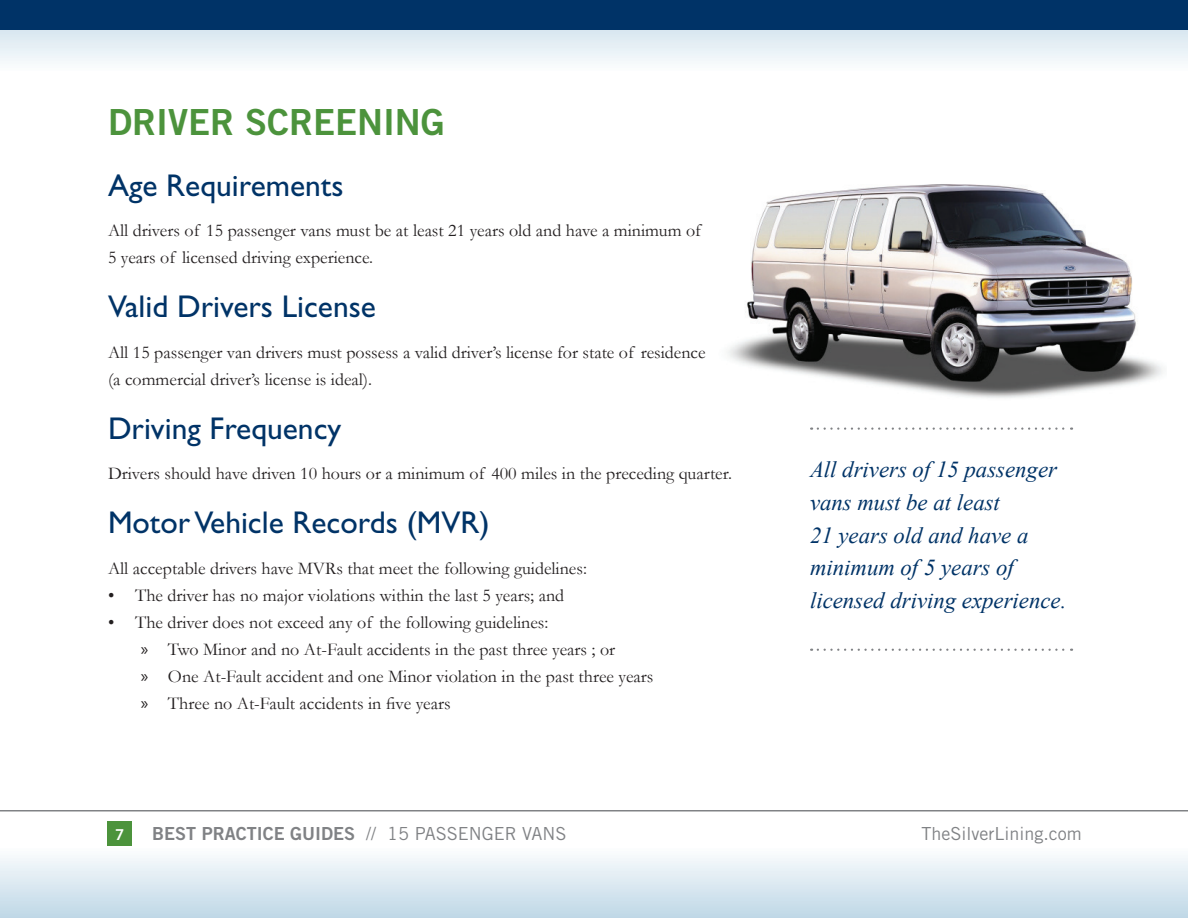
<style>
.page{position:relative;width:1188px;height:918px;background:#fff}
.page>*{position:absolute;margin:0;border:0;box-sizing:border-box;transform-origin:0 0}
.t1{font:36px "Trade Gothic Bold Two";color:#4c933c}
.t2{font:31.5px "Gill Sans";color:#003367}
.t3{font:italic 22.8px/32.7px "Times New Roman";color:#003367}
.t4{font:18px/27px "Garamond";color:#231f20}
.t5{font:18px "Trade Gothic Bold Two";color:#808285}
.t6{font:18px "Trade Gothic";color:#808285}
.t7{font:15px "Trade Gothic Bold Two";color:#fff}
.s1{font-family:"Myriad Pro"}
.s2{font-family:"Trade Gothic"}
</style>
<div class="page">
<hr style="left:0;top:810px;width:1188px;height:2px;background:#808285">
<div style="left:0;top:842px;width:1188px;height:76px;background:linear-gradient(to bottom,#fff,#bfd8e7)"></div>
<div style="left:108px;top:822px;width:24px;height:24px;background:#4c933c"></div>
<svg style="left:0;top:30px;width:1188px;height:31px"></svg>
<div style="left:0;top:0;width:1188px;height:30px;background:#003367"></div>
<img style="left:727px;top:184px;width:436px;height:214px">
<svg style="left:818px;top:427px;width:254px;height:3px"></svg>
<svg style="left:818px;top:649px;width:254px;height:2px"></svg>
<h1 class="t1" style="left:108px;top:100px;width:338px">DRIVER SCREENING</h1>
<h2 class="t2" style="left:108px;top:167px;width:237px">Age Requirements</h2>
<p class="t4" style="left:108px;top:217px;width:595px">All drivers of 15 passenger vans must be at least 21 years old and have a minimum of<br>5 years of licensed driving experience.</p>
<h2 class="t2" style="left:108px;top:288px;width:270px">Valid Drivers License</h2>
<p class="t4" style="left:108px;top:338px;width:599px">All 15 passenger van drivers must possess a valid driver’s license for state of residence (a commercial driver’s license is ideal).</p>
<h2 class="t2" style="left:108px;top:410px;width:235px">Driving Frequency</h2>
<p class="t4" style="left:108px;top:460px;width:626px">Drivers should have driven 10 hours or a minimum of 400 miles in the preceding quarter.</p>
<h2 class="t2" style="left:108px;top:504px;width:383px">Motor Vehicle Records (MVR)</h2>
<p class="t4" style="left:108px;top:554px;width:480px">All acceptable drivers have MVRs that meet the following guidelines:</p>
<p class="t4" style="left:108px;top:581px;width:458px">• The driver has no major violations within the last 5 years; and</p>
<p class="t4" style="left:141px;top:608px;width:514px;text-indent:-33px">• The driver does not exceed any of the following guidelines:<br><span class="s1">»</span> Two Minor and no At-Fault accidents in the past three years ; or<br><span class="s1">»</span> One At-Fault accident and one Minor violation in the past three years <span class="s1">»</span> Three no At-Fault accidents in five years</p>
<p class="t3" style="left:810px;top:452px;width:258px">All drivers of 15 passenger vans must be at least<br>21 years old and have a minimum of 5 years of licensed driving experience.</p>
<p class="t7" style="left:115px;top:825px;width:11px">7</p>
<p class="t5" style="left:152px;top:823px;width:416px">BEST PRACTICE GUIDES <span class="s2">// 15 PASSENGER VANS</span></p>
<p class="t6" style="left:921px;top:822px;width:162px">TheSilverLining.com</p>
</div>
